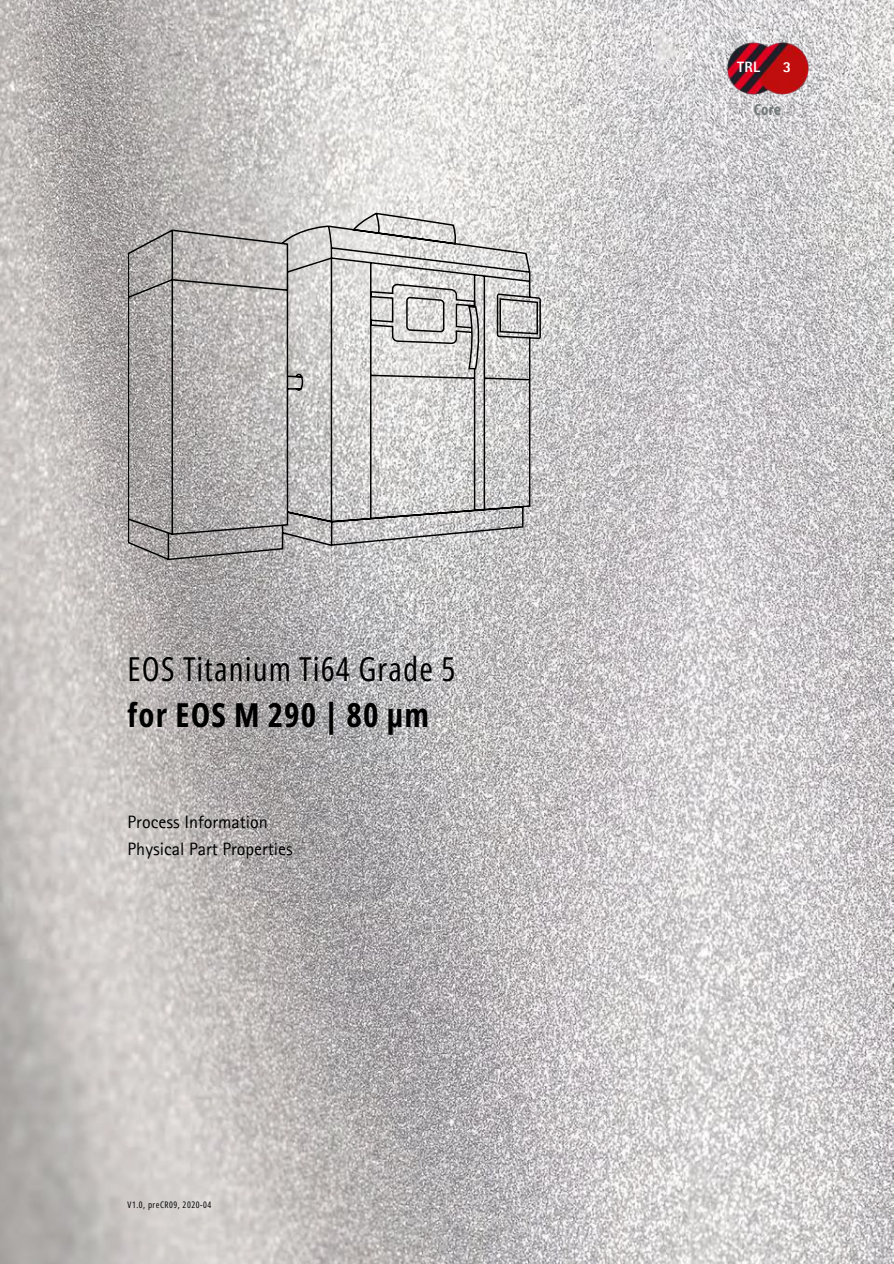
<style>
.page{position:relative;width:894px;height:1264px;background:#fff}
.page>*{position:absolute;margin:0;border:0;box-sizing:border-box;transform-origin:0 0}
.t1{font:33px "Open Sans Condensed";letter-spacing:.035em;color:#000}
.t2{font:700 33px "Open Sans Condensed";letter-spacing:.035em;color:#000}
.t3{font:18px/27px "Rotis Sans Serif Pro";color:#000}
.t4{font:700 15px "Open Sans Condensed";color:#717879}
.t5{font:800 15px "Rotis Sans Serif Pro";color:#fff}
.t6{font:9px "Open Sans Condensed";letter-spacing:.06em;color:#000}
</style>
<div class="page">
<img style="left:0;top:0;width:893px;height:1263px">
<svg style="left:281px;top:213px;width:259px;height:309px;background:#c7c5c5"></svg>
<img style="left:720px;top:35px;width:95px;height:66px">
<h1 class="t1" style="left:128px;top:646px;width:329px">EOS Titanium Ti64 Grade 5</h1>
<h1 class="t2" style="left:128px;top:691px;width:303px">for EOS M 290 | 80 µm</h1>
<p class="t3" style="left:128px;top:808px;width:166px">Process Information<br>Physical Part Properties</p>
<p class="t6" style="left:128px;top:1198px;width:85px">V1.0, preCR09, 2020-04</p>
<p class="t5" style="left:736px;top:57px;width:24px">TRL</p>
<p class="t5" style="left:782px;top:57px;width:10px">3</p>
<p class="t4" style="left:753px;top:98px;width:29px">Core</p>
</div>
